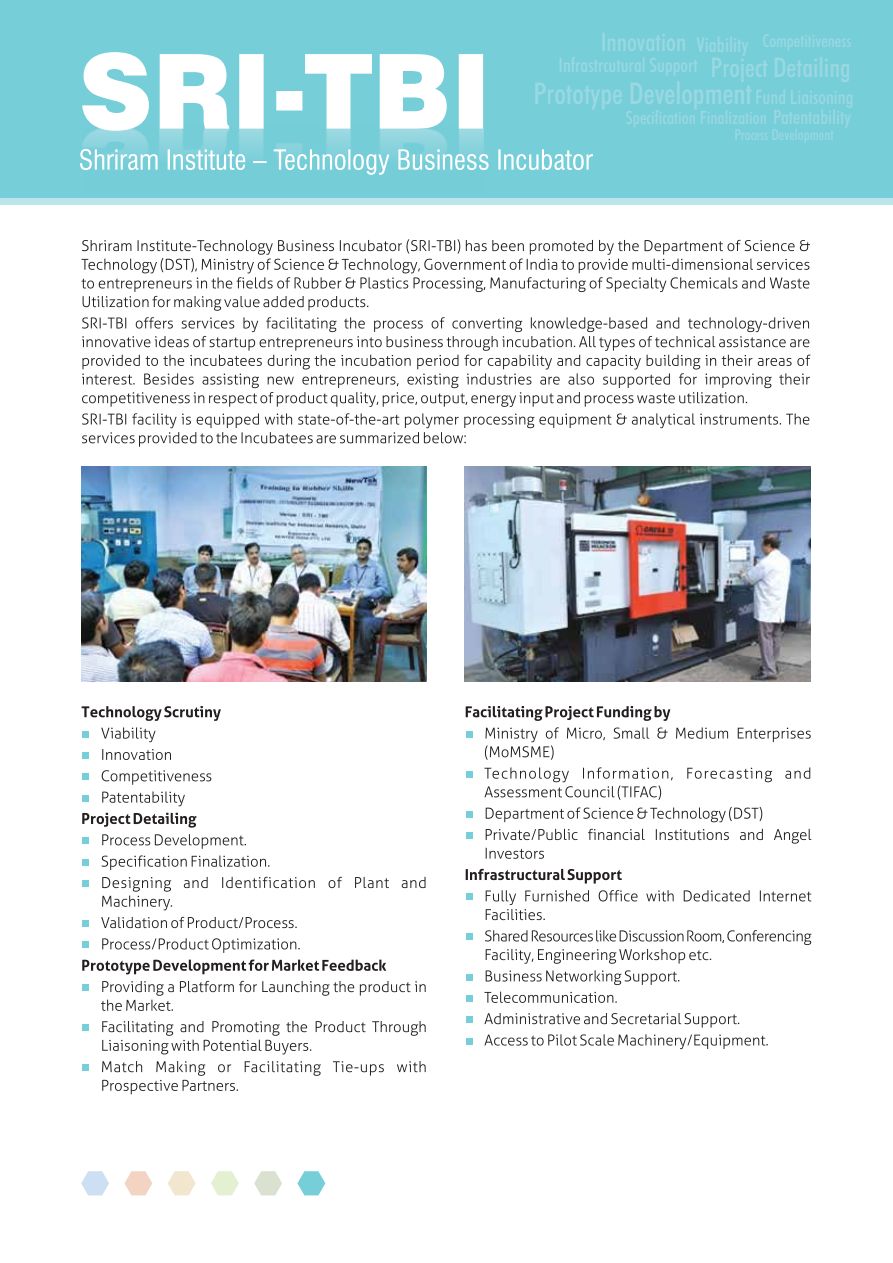
<style>
.page{position:relative;width:893px;height:1263px;background:#fff}
.page>*{position:absolute;margin:0;border:0;box-sizing:border-box;transform-origin:0 0}
.t1{font:500 condensed 30px "Futura BT";color:#9ad8e2}
.t2{font:500 condensed 27.15px "Futura BT";color:#9ad8e2}
.t3{font:500 condensed 19.8px "Futura BT";color:#9ad8e2}
.t4{font:500 condensed 18.3px "Futura BT";color:#9ad8e2}
.t5{font:500 condensed 17.85px "Futura BT";color:#9ad8e2}
.t6{font:500 condensed 15.15px "Futura BT";color:#9ad8e2}
.s1{font-size:25.65px}
.s2{font-size:20.55px}
.s3{font-size:27.15px}
.s4{font-size:19.8px}
</style>
<div class="page">
<svg style="left:81px;top:239px;width:729px;height:72px"></svg>
<svg style="left:82px;top:317px;width:728px;height:90px"></svg>
<svg style="left:82px;top:413px;width:727px;height:34px"></svg>
<svg style="left:82px;top:706px;width:139px;height:15px"></svg>
<div style="left:82px;top:731px;width:7px;height:7px;background:#76ced9"></div>
<svg style="left:101px;top:727px;width:55px;height:15px"></svg>
<div style="left:82px;top:752px;width:7px;height:7px;background:#76ced9"></div>
<svg style="left:102px;top:749px;width:69px;height:11px"></svg>
<div style="left:82px;top:773px;width:7px;height:7px;background:#76ced9"></div>
<svg style="left:102px;top:770px;width:109px;height:15px"></svg>
<div style="left:82px;top:795px;width:7px;height:7px;background:#76ced9"></div>
<svg style="left:102px;top:791px;width:83px;height:15px"></svg>
<svg style="left:82px;top:813px;width:114px;height:15px"></svg>
<div style="left:82px;top:837px;width:7px;height:7px;background:#76ced9"></div>
<svg style="left:102px;top:834px;width:144px;height:15px"></svg>
<div style="left:82px;top:859px;width:7px;height:7px;background:#76ced9"></div>
<svg style="left:102px;top:855px;width:167px;height:15px"></svg>
<div style="left:82px;top:880px;width:7px;height:7px;background:#76ced9"></div>
<svg style="left:102px;top:877px;width:323px;height:33px"></svg>
<div style="left:82px;top:920px;width:7px;height:7px;background:#76ced9"></div>
<svg style="left:101px;top:917px;width:196px;height:11px"></svg>
<div style="left:82px;top:941px;width:7px;height:7px;background:#76ced9"></div>
<svg style="left:102px;top:938px;width:198px;height:15px"></svg>
<svg style="left:82px;top:959px;width:304px;height:15px"></svg>
<div style="left:82px;top:984px;width:7px;height:7px;background:#76ced9"></div>
<svg style="left:101px;top:981px;width:325px;height:30px"></svg>
<div style="left:82px;top:1024px;width:7px;height:7px;background:#76ced9"></div>
<svg style="left:102px;top:1021px;width:324px;height:33px"></svg>
<div style="left:82px;top:1064px;width:7px;height:7px;background:#76ced9"></div>
<svg style="left:102px;top:1061px;width:324px;height:33px"></svg>
<svg style="left:466px;top:706px;width:204px;height:15px"></svg>
<div style="left:466px;top:731px;width:7px;height:7px;background:#76ced9"></div>
<svg style="left:485px;top:727px;width:326px;height:33px"></svg>
<div style="left:466px;top:771px;width:7px;height:7px;background:#76ced9"></div>
<svg style="left:484px;top:767px;width:326px;height:33px"></svg>
<div style="left:466px;top:811px;width:7px;height:7px;background:#76ced9"></div>
<svg style="left:486px;top:807px;width:276px;height:15px"></svg>
<div style="left:466px;top:832px;width:7px;height:7px;background:#76ced9"></div>
<svg style="left:486px;top:829px;width:325px;height:30px"></svg>
<svg style="left:466px;top:869px;width:156px;height:14px"></svg>
<div style="left:466px;top:893px;width:7px;height:7px;background:#76ced9"></div>
<svg style="left:486px;top:890px;width:325px;height:30px"></svg>
<div style="left:466px;top:933px;width:7px;height:7px;background:#76ced9"></div>
<svg style="left:485px;top:930px;width:326px;height:34px"></svg>
<div style="left:466px;top:973px;width:7px;height:7px;background:#76ced9"></div>
<svg style="left:486px;top:970px;width:193px;height:15px"></svg>
<div style="left:466px;top:995px;width:7px;height:7px;background:#76ced9"></div>
<svg style="left:484px;top:992px;width:133px;height:11px"></svg>
<div style="left:466px;top:1016px;width:7px;height:7px;background:#76ced9"></div>
<svg style="left:484px;top:1013px;width:255px;height:14px"></svg>
<div style="left:466px;top:1037px;width:7px;height:7px;background:#76ced9"></div>
<svg style="left:484px;top:1034px;width:284px;height:15px"></svg>
<div style="left:0;top:0;width:893px;height:198px;background:#76ced9"></div>
<img style="left:82px;top:131px;width:401px;height:18px">
<svg style="left:82px;top:52px;width:401px;height:79px"></svg>
<div style="left:0;top:198px;width:893px;height:7px;background:#bce5eb"></div>
<svg style="left:80px;top:149px;width:513px;height:26px"></svg>
<img style="left:465px;top:466px;width:345px;height:215px">
<img style="left:81px;top:466px;width:346px;height:215px">
<svg style="left:81px;top:1171px;width:28px;height:24px"></svg>
<svg style="left:124px;top:1171px;width:28px;height:24px"></svg>
<svg style="left:168px;top:1171px;width:28px;height:24px"></svg>
<svg style="left:211px;top:1171px;width:28px;height:24px"></svg>
<svg style="left:254px;top:1171px;width:28px;height:24px"></svg>
<svg style="left:297px;top:1171px;width:28px;height:24px"></svg>
<p class="t5" style="left:601px;top:30px;width:252px"><span class="s1">Innovation</span> <span class="s2">Viability</span> Competitiveness</p>
<p class="t3" style="left:559px;top:53px;width:294px">Infrastrcutural Support <span class="s3">Pro ect Detailing</span></p>
<h1 class="t1" style="left:534px;top:75px;width:220px">Prototype Development</h1>
<h2 class="t2" style="left:740px;top:51px;width:7px">j</h2>
<p class="t3" style="left:755px;top:85px;width:100px">Fund Liaisoning</p>
<p class="t4" style="left:626px;top:106px;width:226px">Specification Finalization <span class="s4">Patentability</span></p>
<p class="t6" style="left:734px;top:126px;width:101px">Process Development</p>
</div>
